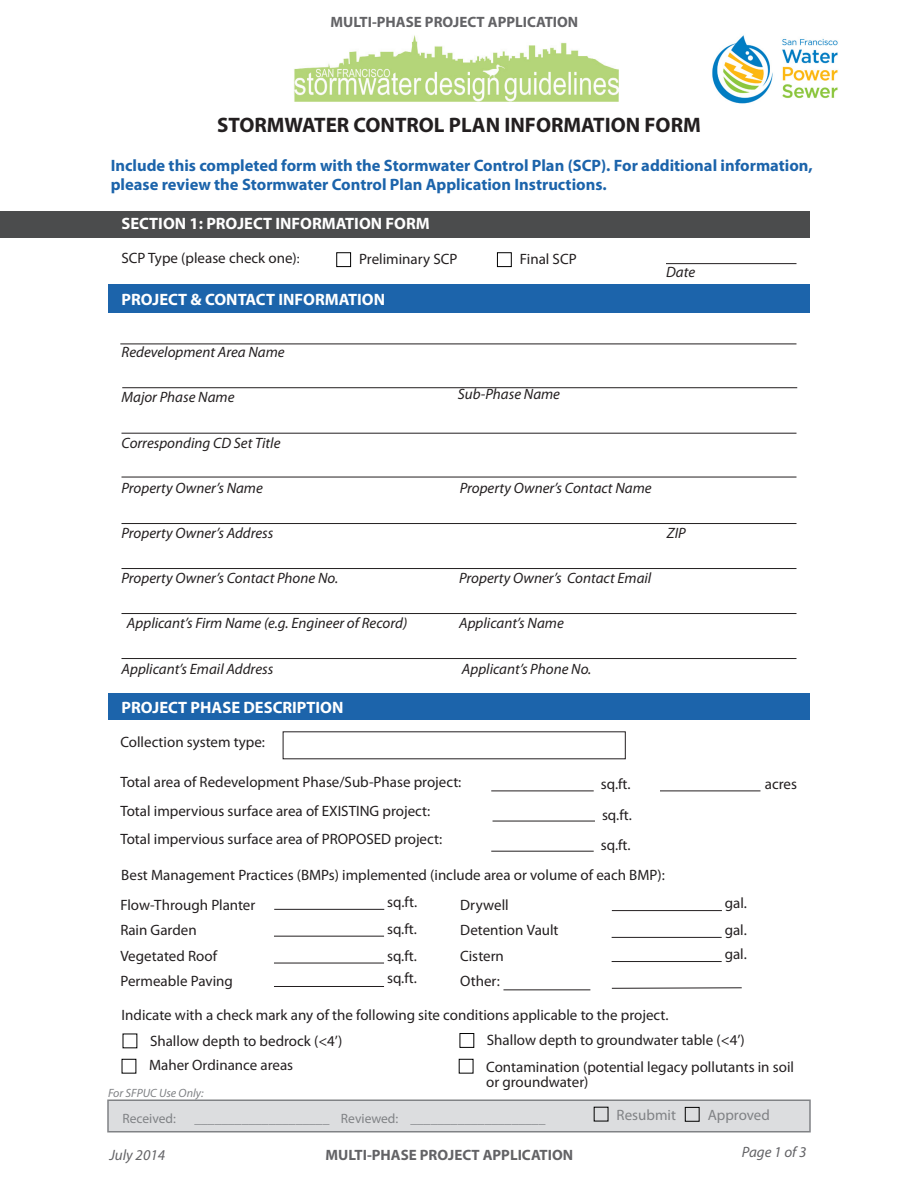
<style>
.page{position:relative;width:918px;height:1188px;background:#fff}
.page>*{position:absolute;margin:0;border:0;box-sizing:border-box;transform-origin:0 0}
.t1{font:700 21px "Myriad Pro";color:#231f20}
.t2{font:700 16.5px/19.8px "Myriad Pro";color:#1c64ab}
.t3{font:700 16.5px "Myriad Pro";color:#fff}
.general_text{font:15px "Myriad Pro";color:#231f20}
.t4{font:italic 15px "Myriad Pro";color:#231f20}
.second_level_bullet{font:15px "Myriad Pro";color:#231f20}
.t5{font:700 15px "Myriad Pro";color:#636366}
.t6{font:italic 15px "Myriad Pro";color:#636366}
.t7{font:15px "Myriad Pro";color:#808285}
.t8{font:13.5px "Myriad Pro";color:#808285}
.t9{font:italic 12px "Myriad Pro";color:#808285}
.s1{font-size:13.5px}
</style>
<div class="page">
<img style="left:294px;top:35px;width:324px;height:67px">
<img style="left:712px;top:35px;width:126px;height:69px">
<div style="left:108px;top:284px;width:702px;height:28px;background:#1c64ab"></div>
<hr style="left:122px;top:387px;width:675px;height:1px;background:#231f20">
<hr style="left:122px;top:433px;width:674px;height:1px;background:#231f20">
<hr style="left:122px;top:477px;width:674px;height:1px;background:#231f20">
<hr style="left:122px;top:523px;width:674px;height:1px;background:#231f20">
<hr style="left:122px;top:568px;width:674px;height:1px;background:#231f20">
<hr style="left:122px;top:658px;width:674px;height:1px;background:#231f20">
<hr style="left:120px;top:344px;width:676px;height:1px;background:#231f20">
<hr style="left:122px;top:613px;width:674px;height:1px;background:#231f20">
<div style="left:108px;top:693px;width:702px;height:27px;background:#1c64ab"></div>
<div style="left:122px;top:1059px;width:14px;height:14px;border:1px solid #000"></div>
<div style="left:460px;top:1033px;width:14px;height:15px;border:1px solid #000"></div>
<div style="left:459px;top:1059px;width:14px;height:14px;border:1px solid #000"></div>
<hr style="left:666px;top:263px;width:130px;height:1px;background:#231f20">
<div style="left:0;top:211px;width:810px;height:27px;background:#4b4c4d"></div>
<div style="left:337px;top:253px;width:14px;height:14px;border:1px solid #000"></div>
<div style="left:497px;top:253px;width:15px;height:14px;border:1px solid #000"></div>
<hr style="left:491px;top:791px;width:103px;height:1px;background:#231f20">
<hr style="left:660px;top:791px;width:100px;height:1px;background:#231f20">
<div style="left:107px;top:1100px;width:704px;height:32px;background:#dcdddf;border:2px solid #808285"></div>
<div style="left:685px;top:1107px;width:14px;height:14px;border:1px solid #000"></div>
<hr style="left:493px;top:821px;width:102px;height:1px;background:#231f20">
<hr style="left:491px;top:851px;width:103px;height:1px;background:#231f20">
<hr style="left:274px;top:909px;width:110px;height:1px;background:#231f20">
<hr style="left:274px;top:936px;width:110px;height:1px;background:#231f20">
<hr style="left:274px;top:963px;width:110px;height:1px;background:#231f20">
<hr style="left:274px;top:986px;width:110px;height:1px;background:#231f20">
<hr style="left:612px;top:910px;width:110px;height:1px;background:#231f20">
<hr style="left:612px;top:937px;width:110px;height:1px;background:#231f20">
<hr style="left:612px;top:961px;width:110px;height:1px;background:#231f20">
<svg style="left:611px;top:987px;width:131px;height:2px"></svg>
<hr style="left:503px;top:990px;width:87px;height:1px;background:#231f20">
<p class="t5" style="left:331px;top:13px;width:249px">MULTI-PHASE PROJECT APPLICATION</p>
<p class="t1" style="left:217px;top:111px;width:485px">STORMWATER CONTROL PLAN INFORMATION FORM</p>
<p class="t2" style="left:111px;top:155px;width:704px">Include this completed form with the Stormwater Control Plan (SCP). For additional information, please review the Stormwater Control Plan Application Instructions.</p>
<p class="t3" style="left:122px;top:213px;width:310px">SECTION 1: PROJECT INFORMATION FORM</p>
<p class="general_text" style="left:122px;top:249px;width:180px">SCP Type (please check one)<span class="s1">:</span></p>
<p class="general_text" style="left:359px;top:249px;width:100px">Preliminary SCP</p>
<p class="general_text" style="left:520px;top:249px;width:58px">Final SCP</p>
<p class="t3" style="left:122px;top:289px;width:265px">PROJECT &amp; CONTACT INFORMATION</p>
<p class="t4" style="left:122px;top:343px;width:165px">Redevelopment Area Name</p>
<p class="t4" style="left:666px;top:263px;width:31px">Date</p>
<p class="t4" style="left:458px;top:385px;width:104px">Sub-Phase Name</p>
<p class="t4" style="left:122px;top:388px;width:114px">Major Phase Name</p>
<p class="t4" style="left:122px;top:434px;width:161px">Corresponding CD Set Title</p>
<p class="t4" style="left:122px;top:478px;width:143px">Property Owner’s Name</p>
<p class="t4" style="left:122px;top:523px;width:153px">Property Owner’s Address</p>
<p class="t4" style="left:667px;top:523px;width:20px">ZIP</p>
<p class="t4" style="left:122px;top:568px;width:218px">Property Owner’s Contact Phone No.</p>
<p class="t4" style="left:459px;top:568px;width:194px">Property Owner’s Contact Email</p>
<p class="t4" style="left:460px;top:478px;width:193px">Property Owner’s Contact Name</p>
<p class="t4" style="left:127px;top:613px;width:282px">Applicant’s Firm Name (e.g. Engineer of Record)</p>
<p class="t4" style="left:459px;top:613px;width:106px">Applicant’s Name</p>
<p class="t4" style="left:122px;top:660px;width:153px">Applicant’s Email Address</p>
<p class="t4" style="left:462px;top:660px;width:131px">Applicant’s Phone No.</p>
<p class="t3" style="left:122px;top:697px;width:224px">PROJECT PHASE DESCRIPTION</p>
<p class="general_text" style="left:120px;top:733px;width:146px">Collection system type:</p>
<p class="general_text" style="left:120px;top:773px;width:343px">Total area of Redevelopment Phase/Sub-Phase project:</p>
<p class="general_text" style="left:120px;top:801px;width:311px">Total impervious surface area of EXISTING project:</p>
<p class="general_text" style="left:120px;top:830px;width:323px">Total impervious surface area of PROPOSED project:</p>
<p class="general_text" style="left:601px;top:775px;width:31px">sq.ft.</p>
<p class="general_text" style="left:765px;top:775px;width:34px">acres</p>
<p class="general_text" style="left:602px;top:805px;width:31px">sq.ft.</p>
<p class="general_text" style="left:601px;top:835px;width:31px">sq.ft.</p>
<p class="general_text" style="left:121px;top:866px;width:545px">Best Management Practices (BMPs) implemented (include area or volume of each BMP):</p>
<p class="general_text" style="left:387px;top:893px;width:31px">sq.ft.</p>
<p class="general_text" style="left:387px;top:920px;width:31px">sq.ft.</p>
<p class="general_text" style="left:387px;top:947px;width:31px">sq.ft.</p>
<p class="general_text" style="left:387px;top:969px;width:31px">sq.ft.</p>
<p class="second_level_bullet" style="left:120px;top:896px;width:137px">Flow-Through Planter</p>
<p class="second_level_bullet" style="left:460px;top:896px;width:50px">Drywell</p>
<p class="second_level_bullet" style="left:120px;top:921px;width:78px">Rain Garden</p>
<p class="second_level_bullet" style="left:460px;top:921px;width:100px">Detention Vault</p>
<p class="second_level_bullet" style="left:120px;top:947px;width:98px">Vegetated Roof</p>
<p class="second_level_bullet" style="left:460px;top:947px;width:45px">Cistern</p>
<p class="second_level_bullet" style="left:120px;top:972px;width:114px">Permeable Paving</p>
<p class="second_level_bullet" style="left:460px;top:972px;width:41px">Other:</p>
<p class="general_text" style="left:122px;top:1005px;width:549px">Indicate with a check mark any of the following site conditions applicable to the project.</p>
<p class="general_text" style="left:725px;top:894px;width:24px">gal.</p>
<p class="general_text" style="left:725px;top:921px;width:24px">gal.</p>
<p class="general_text" style="left:725px;top:945px;width:24px">gal.</p>
<p class="general_text" style="left:150px;top:1032px;width:194px">Shallow depth to bedrock (&lt;4’)</p>
<p class="general_text" style="left:487px;top:1031px;width:259px">Shallow depth to groundwater table (&lt;4’)</p>
<p class="general_text" style="left:486px;top:1057px;width:309px">Contamination (potential legacy pollutants in soil</p>
<p class="general_text" style="left:486px;top:1072px;width:104px">or groundwater)</p>
<p class="general_text" style="left:149px;top:1056px;width:146px">Maher Ordinance areas</p>
<p class="t9" style="left:108px;top:1086px;width:97px">For SFPUC Use Only:</p>
<p class="t8" style="left:122px;top:1110px;width:55px">Received:</p>
<p class="t8" style="left:194px;top:1110px;width:353px">____________________ Reviewed: ____________________</p>
<p class="t7" style="left:617px;top:1105px;width:61px">Resubmit</p>
<p class="t7" style="left:708px;top:1106px;width:64px">Approved</p>
<p class="t6" style="left:110px;top:1145px;width:57px">July 2014</p>
<p class="t5" style="left:326px;top:1145px;width:249px">MULTI-PHASE PROJECT APPLICATION</p>
<p class="t6" style="left:742px;top:1142px;width:66px">Page 1 of 3</p>
</div>
